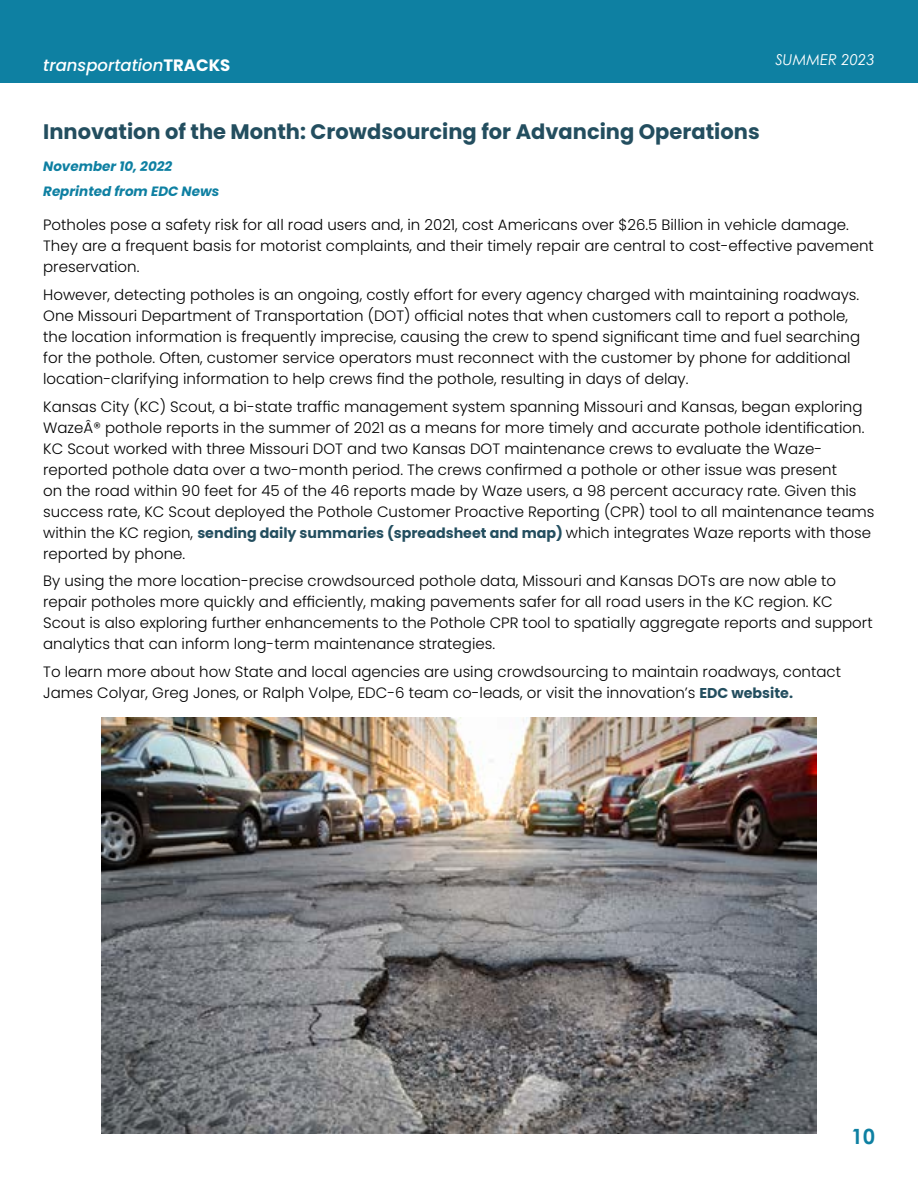
<style>
.page{position:relative;width:918px;height:1188px;background:#fff}
.page>*{position:absolute;margin:0;border:0;box-sizing:border-box;transform-origin:0 0}
.t1{font:700 21px "Poppins";color:#234e5f}
.t2{font:700 21px "Century Gothic";color:#0e80a2}
.t3{font:italic 500 16.5px "Poppins";color:#fff}
.t4{font:300 15px/21px "Poppins";color:#000}
.t5{font:italic 15px "Century Gothic";color:#fff}
.t6{font:italic 700 13.5px/24.8px "Poppins";color:#0e80a2}
.s1{font-weight:700;font-style:normal}
.s2{font-weight:700;font-size:14.25px;color:#234e5f}
</style>
<div class="page">
<div style="left:0;top:0;width:918px;height:82px;background:#0e80a2"></div>
<img style="left:102px;top:717px;width:714px;height:417px">
<p class="t3" style="left:43px;top:56px;width:189px">transportation<span class="s1">TRACKS</span></p>
<p class="t5" style="left:775px;top:49px;width:101px">SUMMER 2023</p>
<h1 class="t1" style="left:43px;top:120px;width:718px">Innovation of the Month: Crowdsourcing for Advancing Operations</h1>
<p class="t6" style="left:43px;top:154px;width:178px">November 10, 2022<br>Reprinted from EDC News</p>
<p class="t4" style="left:43px;top:215px;width:832px">Potholes pose a safety risk for all road users and, in 2021, cost Americans over $26.5 Billion in vehicle damage.<br>They are a frequent basis for motorist complaints, and their timely repair are central to cost-effective pavement preservation.</p>
<p class="t4" style="left:43px;top:284px;width:818px">However, detecting potholes is an ongoing, costly effort for every agency charged with maintaining roadways.<br>One Missouri Department of Transportation (DOT) official notes that when customers call to report a pothole, the location information is frequently imprecise, causing the crew to spend significant time and fuel searching for the pothole. Often, customer service operators must reconnect with the customer by phone for additional location-clarifying information to help crews find the pothole, resulting in days of delay.</p>
<p class="t4" style="left:43px;top:396px;width:833px">Kansas City (KC) Scout, a bi-state traffic management system spanning Missouri and Kansas, began exploring WazeÂ® pothole reports in the summer of 2021 as a means for more timely and accurate pothole identification.<br>KC Scout worked with three Missouri DOT and two Kansas DOT maintenance crews to evaluate the Waze&shy;reported pothole data over a two-month period. The crews confirmed a pothole or other issue was present<br>on the road within 90 feet for 45 of the 46 reports made by Waze users, a 98 percent accuracy rate. Given this success rate, KC Scout deployed the Pothole Customer Proactive Reporting (CPR) tool to all maintenance teams within the KC region, <span class="s2">sending daily summaries (spreadsheet and map)</span> which integrates Waze reports with those reported by phone.</p>
<p class="t4" style="left:43px;top:571px;width:831px">By using the more location-precise crowdsourced pothole data, Missouri and Kansas DOTs are now able to repair potholes more quickly and efficiently, making pavements safer for all road users in the KC region. KC Scout is also exploring further enhancements to the Pothole CPR tool to spatially aggregate reports and support analytics that can inform long-term maintenance strategies.</p>
<p class="t4" style="left:43px;top:662px;width:799px">To learn more about how State and local agencies are using crowdsourcing to maintain roadways, contact<br>James Colyar, Greg Jones, or Ralph Volpe, EDC-6 team co-leads, or visit the innovation’s <span class="s2">EDC website.</span></p>
<h1 class="t2" style="left:851px;top:1120px;width:25px">10</h1>
</div>
